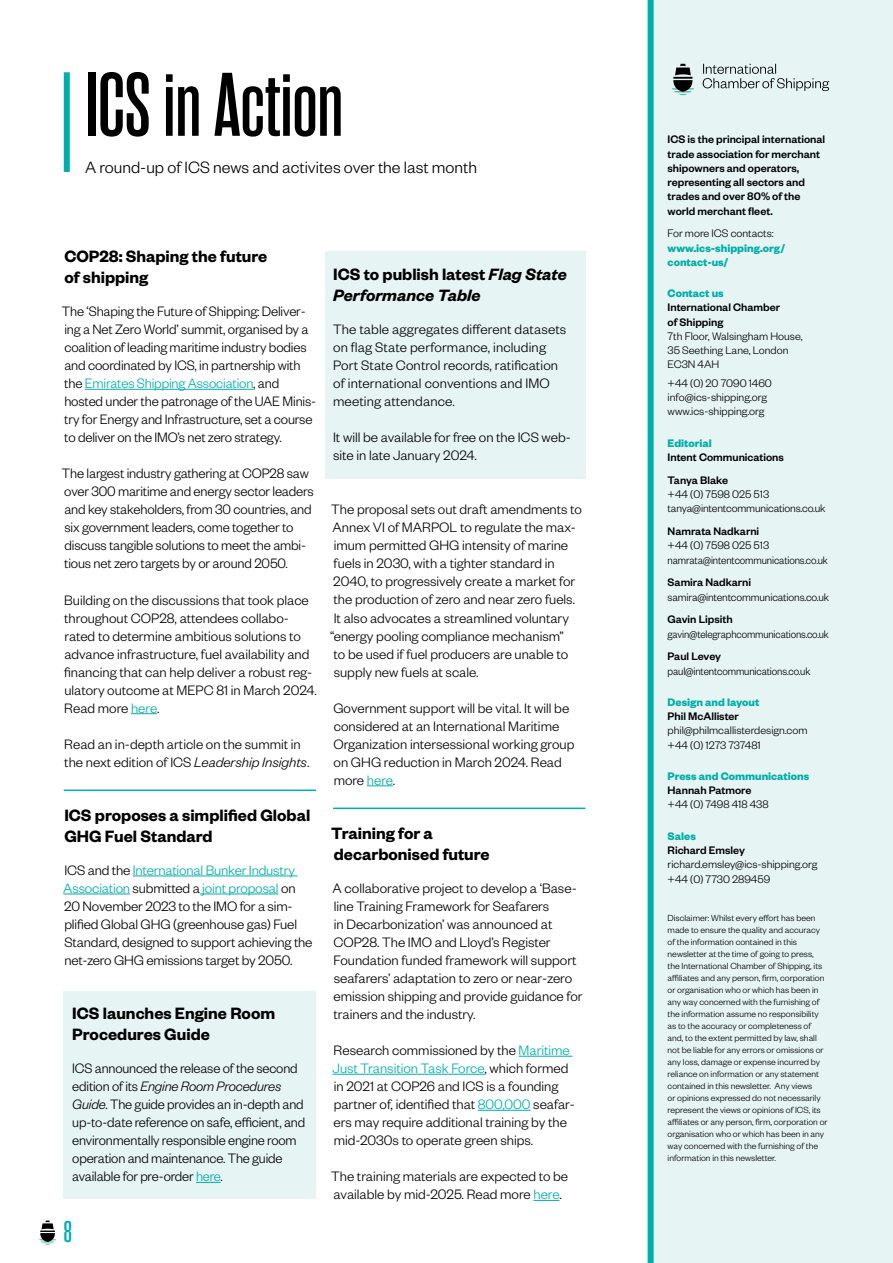
<style>
.page{position:relative;width:893px;height:1263px;background:#fff}
.page>*{position:absolute;margin:0;border:0;box-sizing:border-box;transform-origin:0 0}
.t1{font:600 90px "Rama Gothic M";color:#000}
.t2{font:600 30px "Rama Gothic M";color:#00aeab}
.t3{font:600 18px/21px "Founders Grotesk";color:#000}
.t4{font:300 18px "Founders Grotesk";color:#000}
.t5{font:italic 600 18px/21px "Founders Grotesk";color:#000}
.t6{font:300 15px/18px "Founders Grotesk";color:#000}
.t7{font:300 12px/14.2px "Founders Grotesk";letter-spacing:-.005em;color:#000}
.t8{font:500 12px/14.2px "Founders Grotesk";color:#000}
.t9{font:700 12px/14.2px "Founders Grotesk";color:#00aeab}
.t10{font:300 12px "Founders Grotesk";letter-spacing:-.005em;color:#000;scale:.91 1}
.t11{font:300 12px "Founders Grotesk";letter-spacing:-.005em;color:#000;scale:.92 1}
.t12{font:300 9.75px/12px "Founders Grotesk";color:#000}
.s1{color:#00aeab}
.s2{font-style:italic}
.s3{font-style:normal}
</style>
<div class="page">
<svg style="left:39px;top:1220px;width:17px;height:25px"></svg>
<hr style="left:85px;top:389px;width:168px;height:1px;background:#00aeab">
<svg style="left:131px;top:713px;width:26px;height:1px"></svg>
<hr style="left:64px;top:789px;width:252px;height:2px;background:#00aeab">
<hr style="left:133px;top:876px;width:164px;height:1px;background:#00aeab">
<hr style="left:63px;top:894px;width:67px;height:1px;background:#00aeab">
<hr style="left:200px;top:894px;width:78px;height:1px;background:#00aeab">
<svg style="left:367px;top:785px;width:26px;height:1px"></svg>
<hr style="left:333px;top:807px;width:252px;height:2px;background:#00aeab">
<hr style="left:519px;top:1056px;width:53px;height:1px;background:#00aeab">
<hr style="left:333px;top:1074px;width:151px;height:1px;background:#00aeab">
<hr style="left:478px;top:1110px;width:53px;height:1px;background:#00aeab">
<svg style="left:533px;top:1200px;width:26px;height:1px"></svg>
<div style="left:651px;top:0;width:242px;height:1263px;background:#e7f4f4"></div>
<svg style="left:672px;top:64px;width:22px;height:31px"></svg>
<svg style="left:703px;top:64px;width:126px;height:27px"></svg>
<div style="left:648px;top:0;width:6px;height:1263px;background:#00aeab"></div>
<div style="left:64px;top:72px;width:6px;height:100px;background:#00aeab"></div>
<div style="left:64px;top:991px;width:252px;height:208px;background:#e7f4f4"></div>
<svg style="left:196px;top:1182px;width:25px;height:1px"></svg>
<div style="left:325px;top:251px;width:260px;height:227px;background:#e7f4f4"></div>
<h1 class="t1" style="left:85px;top:60px;width:260px">ICS in Action</h1>
<p class="t4" style="left:85px;top:156px;width:393px">A round-up of ICS news and activites over the last month</p>
<p class="t3" style="left:64px;top:245px;width:204px">COP28: Shaping the future of shipping</p>
<p class="t6" style="left:62px;top:302px;width:256px">The ‘Shaping the Future of Shipping: Deliver&shy;ing a Net Zero World’ summit, organised by a coalition of leading maritime industry bodies and coordinated by ICS, in partnership with the <span class="s1">Emirates Shipping Association</span>, and hosted under the patronage of the UAE Minis&shy;try for Energy and Infrastructure, set a course to deliver on the IMO’s net zero strategy.</p>
<p class="t6" style="left:62px;top:464px;width:253px">The largest industry gathering at COP28 saw over 300 maritime and energy sector leaders and key stakeholders, from 30 countries, and six government leaders, come together to discuss tangible solutions to meet the ambi&shy;tious net zero targets by or around 2050.</p>
<p class="t6" style="left:64px;top:590px;width:254px">Building on the discussions that took place throughout COP28, attendees collabo&shy;rated to determine ambitious solutions to advance infrastructure, fuel availability and financing that can help deliver a robust reg&shy;ulatory outcome at MEPC 81 in March 2024.<br>Read more <span class="s1">here</span>.</p>
<p class="t6" style="left:64px;top:734px;width:247px">Read an in-depth article on the summit in the next edition of ICS <span class="s2">Leadership Insights</span>.</p>
<p class="t3" style="left:64px;top:804px;width:248px">ICS proposes a simplified Global<br>GHG Fuel Standard</p>
<p class="t6" style="left:63px;top:860px;width:251px">ICS and the <span class="s1">International Bunker Industry Association</span> submitted a <span class="s1">joint proposal</span> on 20 November 2023 to the IMO for a sim&shy;plified Global GHG (greenhouse gas) Fuel Standard, designed to support achieving the net-zero GHG emissions target by 2050.</p>
<p class="t3" style="left:72px;top:1002px;width:204px">ICS launches Engine Room<br>Procedures Guide</p>
<p class="t6" style="left:72px;top:1059px;width:234px">ICS announced the release of the second edition of its <span class="s2">Engine Room Procedures Guide</span>. The guide provides an in-depth and up-to-date reference on safe, efficient, and environmentally responsible engine room operation and maintenance. The guide available for pre-order <span class="s1">here</span>.</p>
<h2 class="t2" style="left:64px;top:1216px;width:10px">8</h2>
<p class="t5" style="left:333px;top:263px;width:235px"><span class="s3">ICS to publish latest</span> Flag State<br>Performance Table</p>
<p class="t6" style="left:333px;top:320px;width:235px">The table aggregates different datasets on flag State performance, including Port State Control records, ratification of international conventions and IMO meeting attendance.</p>
<p class="t6" style="left:333px;top:428px;width:239px">It will be available for free on the ICS web&shy;site in late January 2024.</p>
<p class="t6" style="left:330px;top:500px;width:253px">The proposal sets out draft amendments to Annex VI of MARPOL to regulate the max&shy;imum permitted GHG intensity of marine fuels in 2030, with a tighter standard in 2040, to progressively create a market for the production of zero and near zero fuels.<br>It also advocates a streamlined voluntary “energy pooling compliance mechanism”<br>to be used if fuel producers are unable to supply new fuels at scale.</p>
<p class="t6" style="left:333px;top:698px;width:242px">Government support will be vital. It will be considered at an International Maritime Organization intersessional working group on GHG reduction in March 2024. Read more <span class="s1">here</span>.</p>
<p class="t3" style="left:331px;top:822px;width:160px">Training for a decarbonised future</p>
<p class="t6" style="left:333px;top:878px;width:252px">A collaborative project to develop a ‘Base&shy;line Training Framework for Seafarers<br>in Decarbonization’ was announced at COP28. The IMO and Lloyd’s Register Foundation funded framework will support seafarers’ adaptation to zero or near-zero emission shipping and provide guidance for trainers and the industry.</p>
<p class="t6" style="left:333px;top:1040px;width:244px">Research commissioned by the <span class="s1">Maritime Just Transition Task Force</span>, which formed in 2021 at COP26 and ICS is a founding partner of, identified that <span class="s1">800,000</span> seafar&shy;ers may require additional training by the mid-2030s to operate green ships.</p>
<p class="t6" style="left:331px;top:1167px;width:238px">The training materials are expected to be available by mid-2025. Read more <span class="s1">here</span>.</p>
<p class="t8" style="left:668px;top:132px;width:159px">ICS is the principal international trade association for merchant shipowners and operators, representing all sectors and trades and over 80% of the world merchant fleet.</p>
<p class="t7" style="left:668px;top:226px;width:108px">For more ICS contacts:</p>
<p class="t9" style="left:668px;top:240px;width:119px">www.ics-shipping.org/ contact-us/</p>
<p class="t9" style="left:668px;top:286px;width:58px">Contact us</p>
<p class="t8" style="left:668px;top:300px;width:114px">International Chamber of Shipping</p>
<p class="t7" style="left:668px;top:328px;width:137px">7th Floor, Walsingham House,<br>35 Seething Lane, London<br>EC3N 4AH</p>
<p class="t7" style="left:668px;top:375px;width:106px">+44 (0) 20 7090 1460 info@ics-shipping.org www.ics-shipping.org</p>
<p class="t9" style="left:668px;top:435px;width:46px">Editorial</p>
<p class="t8" style="left:668px;top:445px;width:118px;line-height:22.8px">Intent Communications<br>Tanya Blake</p>
<p class="t7" style="left:668px;top:486px;width:159px">+44 (0) 7598 025 513 tanya@intentcommunications.co.uk</p>
<p class="t8" style="left:668px;top:523px;width:93px">Namrata Nadkarni</p>
<p class="t7" style="left:668px;top:538px;width:162px">+44 (0) 7598 025 513 namrata@intentcommunications.co.uk</p>
<p class="t8" style="left:668px;top:575px;width:85px">Samira Nadkarni</p>
<p class="t7" style="left:668px;top:589px;width:163px">samira@intentcommunications.co.uk</p>
<p class="t8" style="left:668px;top:612px;width:66px">Gavin Lipsith</p>
<p class="t10" style="left:668px;top:626px;width:179px">gavin@telegraphcommunications.co.uk</p>
<p class="t8" style="left:668px;top:649px;width:55px">Paul Levey</p>
<p class="t11" style="left:668px;top:663px;width:157px">paul@intentcommunications.co.uk</p>
<p class="t9" style="left:668px;top:694px;width:93px">Design and layout</p>
<p class="t8" style="left:668px;top:708px;width:73px">Phil McAllister</p>
<p class="t7" style="left:668px;top:723px;width:141px">phil@philmcallisterdesign.com +44 (0) 1273 737481</p>
<p class="t9" style="left:668px;top:768px;width:143px">Press and Communications</p>
<p class="t8" style="left:668px;top:782px;width:85px">Hannah Patmore</p>
<p class="t7" style="left:668px;top:797px;width:103px">+44 (0) 7498 418 438</p>
<p class="t9" style="left:668px;top:828px;width:30px">Sales</p>
<p class="t8" style="left:668px;top:842px;width:79px">Richard Emsley</p>
<p class="t7" style="left:668px;top:856px;width:151px;line-height:15px">richard.emsley@ics-shipping.org +44 (0) 7730 289459</p>
<p class="t12" style="left:668px;top:911px;width:162px">Disclaimer: Whilst every effort has been made to ensure the quality and accuracy of the information contained in this newsletter at the time of going to press, the International Chamber of Shipping, its affiliates and any person, firm, corporation or organisation who or which has been in any way concerned with the furnishing of the information assume no responsibility as to the accuracy or completeness of and, to the extent permitted by law, shall not be liable for any errors or omissions or any loss, damage or expense incurred by reliance on information or any statement contained in this newsletter.   Any views<br>or opinions expressed do not necessarily represent the views or opinions of ICS, its affiliates or any person, firm, corporation or organisation who or which has been in any way concerned with the furnishing of the information in this newsletter.</p>
</div>
